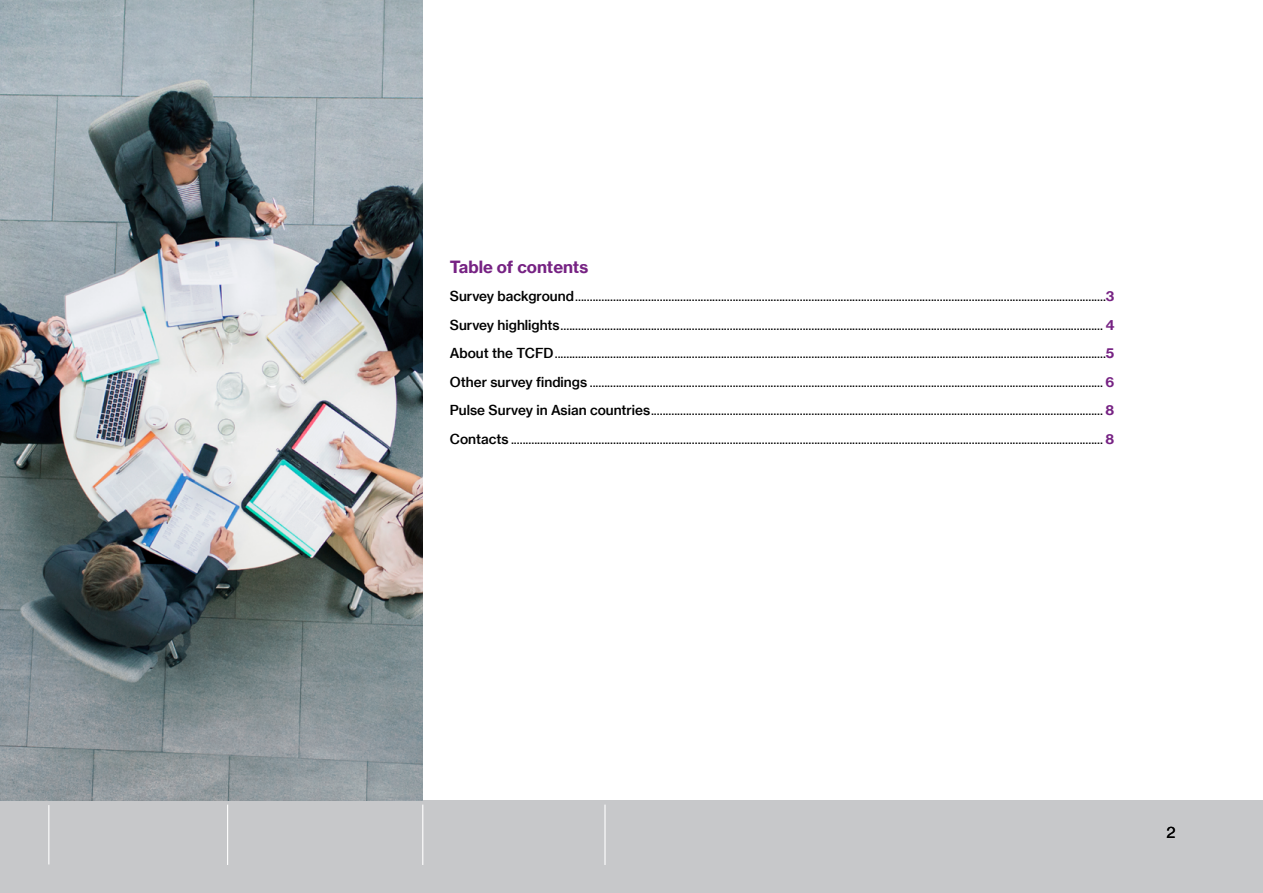
<style>
.page{position:relative;width:1263px;height:893px;background:#fff}
.page>*{position:absolute;margin:0;border:0;box-sizing:border-box;transform-origin:0 0}
.t1{font:16.5px "N Haas Grotesk TX Pro 75 Bd";color:#762283}
.t2{font:15.3px "N Haas Grotesk TX Pro 55 Rg";color:#000}
.t3{font:13.5px/28.5px "N Haas Grotesk TX Pro 55 Rg";color:#000;text-align:justify}
.s1{font-family:"N Haas Grotesk TX Pro 65 Md"}
.s2{font-family:"N Haas Grotesk TX Pro 75 Bd";color:#762283}
</style>
<div class="page">
<div style="left:0;top:800px;width:1263px;height:93px;background:#c7c8ca"></div>
<hr style="left:227px;top:805px;width:1px;height:60px;background:#fff">
<hr style="left:422px;top:805px;width:1px;height:60px;background:#fff">
<hr style="left:604px;top:805px;width:1px;height:60px;background:#fff">
<hr style="left:48px;top:805px;width:1px;height:59px;background:#fff">
<img style="left:0;top:0;width:423px;height:800px">
<p class="t1" style="left:450px;top:256px;width:140px">Table of contents</p>
<p class="t3" style="left:450px;top:282px;width:666px"><span class="s1">Survey background</span>......................................................................................................................................................................................<span class="s2">3<br></span><span class="s1">Survey highlights</span>.......................................................................................................................................................................................... <span class="s2">4<br></span><span class="s1">About the TCFD</span>.............................................................................................................................................................................................<span class="s2">5<br></span><span class="s1">Other survey findings</span> ................................................................................................................................................................................ <span class="s2">6<br></span><span class="s1">Pulse Survey in Asian countries</span>........................................................................................................................................................... <span class="s2">8<br></span><span class="s1">Contacts</span> ........................................................................................................................................................................................................... <span class="s2">8</span></p>
<p class="t2" style="left:1166px;top:823px;width:11px">2</p>
</div>
